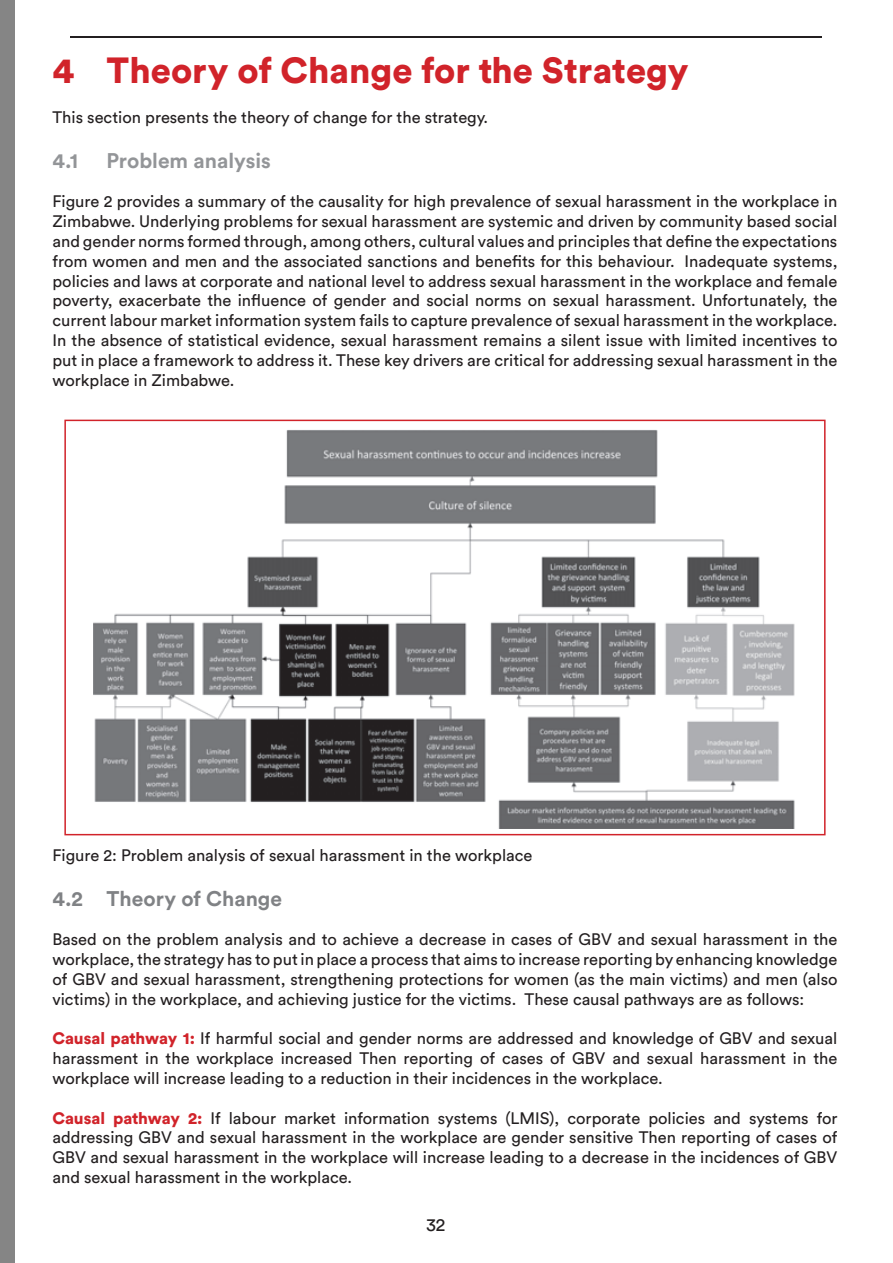
<style>
.page{position:relative;width:893px;height:1263px;background:#fff}
.page>*{position:absolute;margin:0;border:0;box-sizing:border-box;transform-origin:0 0}
.t1{font:900 36px "Circular Std";color:#d1232a}
.t2{font:700 21px "Circular Std";color:#939598}
.t3{font:700 21px "Circular Std";color:#808285}
.t4{font:18px "Circular Std";color:#231f20}
.t5{font:16.5px/19.8px "Circular Std";color:#231f20;text-align:justify}
.s1{font-weight:900;color:#d1232a}
</style>
<div class="page">
<hr style="left:71px;top:37px;width:751px;height:1px;background:#231f20">
<div style="left:0;top:0;width:15px;height:1263px;background:#858585"></div>
<svg style="left:64px;top:420px;width:762px;height:415px"></svg>
<h1 class="t1" style="left:52px;top:47px;width:638px">4 Theory of Change for the Strategy</h1>
<p class="t5" style="left:52px;top:107px;width:437px">This section presents the theory of change for the strategy.</p>
<p class="t2" style="left:52px;top:147px;width:27px">4.1</p>
<p class="t2" style="left:106px;top:147px;width:166px">Problem analysis</p>
<p class="t5" style="left:52px;top:191px;width:786px">Figure 2 provides a summary of the causality for high prevalence of sexual harassment in the workplace in Zimbabwe. Underlying problems for sexual harassment are systemic and driven by community based social and gender norms formed through, among others, cultural values and principles that define the expectations from women and men and the associated sanctions and benefits for this behaviour. Inadequate systems, policies and laws at corporate and national level to address sexual harassment in the workplace and female poverty, exacerbate the influence of gender and social norms on sexual harassment. Unfortunately, the current labour market information system fails to capture prevalence of sexual harassment in the workplace.<br>In the absence of statistical evidence, sexual harassment remains a silent issue with limited incentives to put in place a framework to address it. These key drivers are critical for addressing sexual harassment in the workplace in Zimbabwe.</p>
<p class="t5" style="left:52px;top:845px;width:481px">Figure 2: Problem analysis of sexual harassment in the workplace</p>
<p class="t3" style="left:52px;top:885px;width:231px">4.2 Theory of Change</p>
<p class="t5" style="left:52px;top:929px;width:786px">Based on the problem analysis and to achieve a decrease in cases of GBV and sexual harassment in the workplace, the strategy has to put in place a process that aims to increase reporting by enhancing knowledge of GBV and sexual harassment, strengthening protections for women (as the main victims) and men (also victims) in the workplace, and achieving justice for the victims. These causal pathways are as follows:</p>
<p class="t5" style="left:52px;top:1028px;width:786px"><span class="s1">Causal pathway 1:</span> If harmful social and gender norms are addressed and knowledge of GBV and sexual harassment in the workplace increased Then reporting of cases of GBV and sexual harassment in the workplace will increase leading to a reduction in their incidences in the workplace.</p>
<p class="t5" style="left:52px;top:1108px;width:786px"><span class="s1">Causal pathway 2:</span> If labour market information systems (LMIS), corporate policies and systems for addressing GBV and sexual harassment in the workplace are gender sensitive Then reporting of cases of GBV and sexual harassment in the workplace will increase leading to a decrease in the incidences of GBV and sexual harassment in the workplace.</p>
<p class="t4" style="left:426px;top:1214px;width:21px">32</p>
</div>
